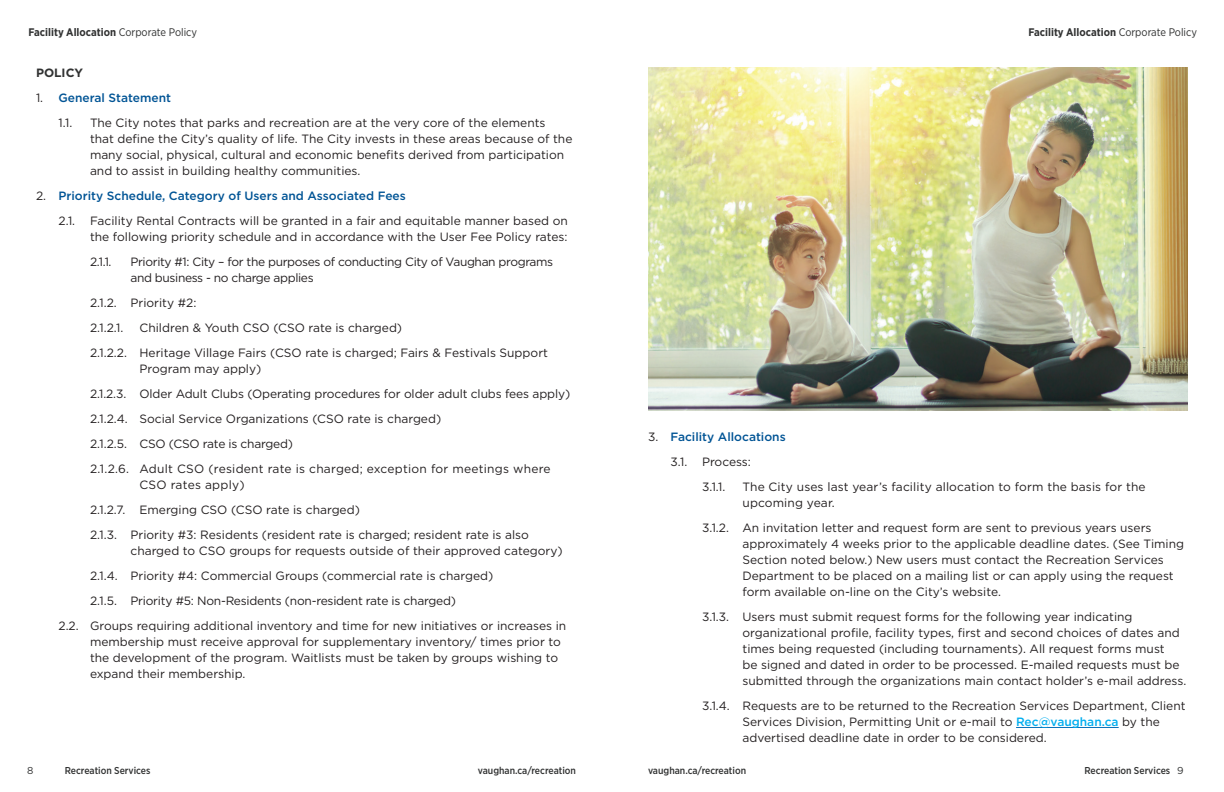
<style>
.page{position:relative;width:1224px;height:792px;background:#fff}
.page>*{position:absolute;margin:0;border:0;box-sizing:border-box;transform-origin:0 0}
.t1{font:12px/16px "Gotham";color:#231f20}
.t2{font:12px/16px "Gotham";letter-spacing:-.03em;color:#231f20}
.t3{font:12px "Gotham";letter-spacing:-.02em;color:#231f20}
.t4{font:500 12px/25px "Gotham";color:#005495}
.t5{font:700 12px "Gotham";color:#313232}
.t6{font:700 11px "Gotham Narrow";color:#313232}
.t7{font:500 10px "Gotham Narrow";color:#313232}
.t8{font:10px "Gotham";color:#313232}
.s1{font-weight:400}
.s2{font-weight:400;color:#231f20}
.s3{font-weight:500;color:#005495}
.s4{font-weight:500;color:#00aeef}
.s5{font-family:"Gotham";font-weight:400}
</style>
<div class="page">
<hr style="left:1016px;top:727px;width:103px;height:1px;background:#0872ba">
<img style="left:648px;top:68px;width:540px;height:342px">
<p class="t6" style="left:28px;top:25px;width:170px">Facility Allocation <span class="s1">Corporate Policy</span></p>
<p class="t6" style="left:1028px;top:25px;width:170px">Facility Allocation <span class="s1">Corporate Policy</span></p>
<p class="t5" style="left:36px;top:65px;width:49px">POLICY</p>
<p class="t4" style="left:58px;top:85px;width:114px;text-indent:-22px"><span class="s2">1.</span> General Statement<br><span class="s2">1.1.</span></p>
<p class="t1" style="left:90px;top:115px;width:484px">The City notes that parks and recreation are at the very core of the elements that define the City’s quality of life. The City invests in these areas because of the many social, physical, cultural and economic benefits derived from participation and to assist in building healthy communities.</p>
<p class="t1" style="left:58px;top:183px;width:511px;line-height:25px;text-indent:-22px">2. <span class="s3">Priority Schedule, Category of Users and Associated Fees<br></span>2.1. Facility Rental Contracts will be granted in a fair and equitable manner based on</p>
<p class="t1" style="left:90px;top:224px;width:479px;line-height:25px">the following priority schedule and in accordance with the User Fee Policy rates:<br>2.1.1.</p>
<p class="t2" style="left:130px;top:254px;width:424px">Priority #1: City – for the purposes of conducting City of Vaughan programs and business - no charge applies</p>
<p class="t1" style="left:90px;top:290px;width:108px;line-height:25px">2.1.2. Priority #2:<br>2.1.2.1.</p>
<p class="t1" style="left:90px;top:315px;width:460px;line-height:25px;text-indent:50px">Children &amp; Youth CSO (CSO rate is charged)<br>2.1.2.2. Heritage Village Fairs (CSO rate is charged; Fairs &amp; Festivals Support</p>
<p class="t1" style="left:90px;top:356px;width:482px;line-height:25px;text-indent:50px">Program may apply)<br>2.1.2.3. Older Adult Clubs (Operating procedures for older adult clubs fees apply)<br>2.1.2.4. Social Service Organizations (CSO rate is charged)<br>2.1.2.5. CSO (CSO rate is charged)<br>2.1.2.6. Adult CSO (resident rate is charged; exception for meetings where</p>
<p class="t1" style="left:90px;top:472px;width:441px;line-height:25px;text-indent:50px">CSO rates apply)<br>2.1.2.7. Emerging CSO (CSO rate is charged)<br>2.1.3. Priority #3: Residents (resident rate is charged; resident rate is also</p>
<p class="t1" style="left:130px;top:543px;width:434px">charged to CSO groups for requests outside of their approved category)</p>
<p class="t1" style="left:90px;top:568px;width:405px">2.1.4. Priority #4: Commercial Groups (commercial rate is charged)</p>
<p class="t3" style="left:90px;top:593px;width:367px">2.1.5. Priority #5: Non-Residents (non-resident rate is charged)</p>
<p class="t1" style="left:58px;top:617px;width:509px">2.2. Groups requiring additional inventory and time for new initiatives or increases in</p>
<p class="t1" style="left:90px;top:633px;width:472px">membership must receive approval for supplementary inventory/ times prior to the development of the program. Waitlists must be taken by groups wishing to expand their membership.</p>
<p class="t4" style="left:648px;top:424px;width:139px"><span class="s2">3.</span> Facility Allocations</p>
<p class="t1" style="left:670px;top:454px;width:82px">3.1. Process:</p>
<p class="t1" style="left:702px;top:479px;width:25px">3.1.1.</p>
<p class="t1" style="left:742px;top:479px;width:405px">The City uses last year’s facility allocation to form the basis for the upcoming year.</p>
<p class="t1" style="left:742px;top:520px;width:443px;text-indent:-40px">3.1.2. An invitation letter and request form are sent to previous years users approximately 4 weeks prior to the applicable deadline dates. (See Timing Section noted below.) New users must contact the Recreation Services Department to be placed on a mailing list or can apply using the request form available on-line on the City’s website.</p>
<p class="t1" style="left:742px;top:609px;width:445px;text-indent:-40px">3.1.3. Users must submit request forms for the following year indicating organizational profile, facility types, first and second choices of dates and times being requested (including tournaments). All request forms must<br>be signed and dated in order to be processed. E-mailed requests must be submitted through the organizations main contact holder’s e-mail address.</p>
<p class="t1" style="left:742px;top:698px;width:445px;text-indent:-40px">3.1.4. Requests are to be returned to the Recreation Services Department, Client<br>Services Division, Permitting Unit or e-mail to <span class="s4">Rec@vaughan.ca</span> by the advertised deadline date in order to be considered.</p>
<p class="t8" style="left:27px;top:764px;width:8px">8</p>
<p class="t7" style="left:65px;top:764px;width:87px">Recreation Services</p>
<p class="t7" style="left:478px;top:764px;width:100px">vaughan.ca/recreation</p>
<p class="t7" style="left:648px;top:764px;width:100px">vaughan.ca/recreation</p>
<p class="t7" style="left:1084px;top:764px;width:100px">Recreation Services <span class="s5">9</span></p>
</div>
